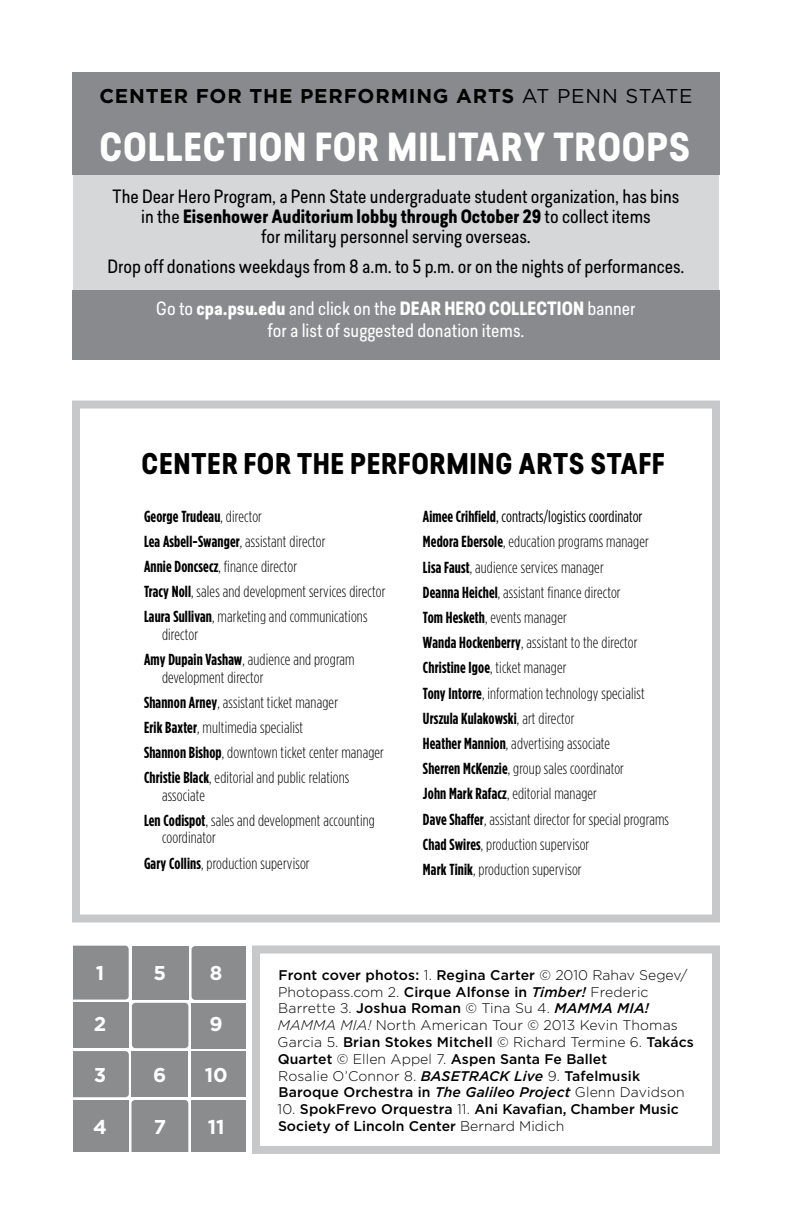
<style>
.page{position:relative;width:792px;height:1224px;background:#fff}
.page>*{position:absolute;margin:0;border:0;box-sizing:border-box;transform-origin:0 0}
.t1{font:700 38px "Predige Rounded";letter-spacing:.02em;color:#fff}
.t2{font:700 28px "Predige Rounded";letter-spacing:.025em;color:#000}
.t3{font:700 20px "Gotham";letter-spacing:.04em;color:#000}
.t4{font:700 20px "Gotham";color:#fff}
.t5{font:18px/20px "Predige Rounded";color:#000;text-align:center}
.t6{font:18px/22px "Predige Rounded";color:#fff;text-align:center}
.t7{font:300 16px/25.2px "Gotham Condensed";letter-spacing:.01em;color:#000}
.t8{font:300 14px/16.8px "Gotham";letter-spacing:.01em;color:#000}
.t9{font:500 14px/16.8px "Gotham";color:#000}
.s1{font-weight:400}
.s2{font-weight:700}
.s3{font-weight:500}
.s4{font-weight:500;font-style:italic}
.s5{font-style:italic}
.s6{font-weight:300}
</style>
<div class="page">
<div style="left:72px;top:1100px;width:57px;height:54px;background:#8a8c8e"></div>
<div style="left:132px;top:1003px;width:56px;height:45px;background:#8a8c8e;border-radius:4px"></div>
<div style="left:192px;top:946px;width:62px;height:54px;background:#8a8c8e;border-radius:4px"></div>
<div style="left:66px;top:946px;width:63px;height:54px;background:#8a8c8e;border-radius:4px"></div>
<div style="left:132px;top:946px;width:56px;height:54px;background:#8a8c8e"></div>
<div style="left:70px;top:1003px;width:59px;height:45px;background:#8a8c8e"></div>
<div style="left:191px;top:1003px;width:57px;height:45px;background:#8a8c8e"></div>
<div style="left:131px;top:1052px;width:57px;height:45px;background:#8a8c8e"></div>
<div style="left:191px;top:1052px;width:57px;height:45px;background:#8a8c8e"></div>
<div style="left:131px;top:1100px;width:57px;height:59px;background:#8a8c8e;border-radius:4px"></div>
<div style="left:66px;top:1051px;width:63px;height:46px;background:#8a8c8e;border-radius:4px"></div>
<div style="left:191px;top:1100px;width:57px;height:54px;background:#8a8c8e"></div>
<div style="left:64px;top:927px;width:8px;height:231px;background:#fff"></div>
<div style="left:246px;top:932px;width:8px;height:231px;background:#fff"></div>
<div style="left:48px;top:1153px;width:231px;height:8px;background:#fff"></div>
<div style="left:252px;top:946px;width:468px;height:208px;border:8px solid #c7c8ca"></div>
<div style="left:72px;top:401px;width:648px;height:522px;border:8px solid #c7c8ca"></div>
<div style="left:73px;top:73px;width:646px;height:287px;background:#d5d7d8"></div>
<div style="left:72px;top:72px;width:648px;height:102px;background:#888a8d"></div>
<div style="left:72px;top:291px;width:648px;height:69px;background:#888a8d"></div>
<p class="t3" style="left:99px;top:83px;width:595px">CENTER FOR THE PERFORMING ARTS <span class="s1">AT PENN STATE</span></p>
<h1 class="t1" style="left:99px;top:120px;width:592px">COLLECTION FOR MILITARY TROOPS</h1>
<p class="t5" style="left:113px;top:186px;width:568px">The Dear Hero Program, a Penn State undergraduate student organization, has bins in the <span class="s2">Eisenhower Auditorium lobby through October 29</span> to collect items<br>for military personnel serving overseas.</p>
<p class="t5" style="left:108px;top:256px;width:579px">Drop off donations weekdays from 8 a.m. to 5 p.m. or on the nights of performances.</p>
<p class="t6" style="left:156px;top:297px;width:481px">Go to <span class="s2">cpa.psu.edu</span> and click on the <span class="s2">DEAR HERO COLLECTION</span> banner for a list of suggested donation items.</p>
<h2 class="t2" style="left:142px;top:443px;width:525px">Center for the Performing Arts Staff</h2>
<p class="t4" style="left:96px;top:960px;width:10px">1</p>
<p class="t4" style="left:94px;top:1011px;width:14px">2</p>
<p class="t4" style="left:94px;top:1062px;width:14px">3</p>
<p class="t4" style="left:93px;top:1113px;width:15px">4</p>
<p class="t7" style="left:144px;top:504px;width:243px"><span class="s2">George Trudeau</span>, director<br><span class="s2">Lea Asbell-Swanger</span>, assistant director<br><span class="s2">Annie Doncsecz</span>, finance director<br><span class="s2">Tracy Noll</span>, sales and development services director <span class="s2">Laura Sullivan</span>, marketing and communications</p>
<p class="t7" style="left:144px;top:622px;width:212px;text-indent:18px">director<br><span class="s2">Amy Dupain Vashaw</span>, audience and program</p>
<p class="t7" style="left:144px;top:665px;width:242px;text-indent:18px">development director<br><span class="s2">Shannon Arney</span>, assistant ticket manager<br><span class="s2">Erik Baxter</span>, multimedia specialist<br><span class="s2">Shannon Bishop</span>, downtown ticket center manager <span class="s2">Christie Black</span>, editorial and public relations</p>
<p class="t7" style="left:144px;top:782px;width:232px;text-indent:18px">associate<br><span class="s2">Len Codispot</span>, sales and development accounting</p>
<p class="t7" style="left:144px;top:825px;width:167px;text-indent:18px">coordinator<br><span class="s2">Gary Collins</span>, production supervisor</p>
<p class="t7" style="left:423px;top:504px;width:248px"><span class="s2">Aimee Crihfield</span><span class="s1">, contracts/logistics coordinator </span><span class="s2">Medora Ebersole</span>, education programs manager <span class="s2">Lisa Faust</span>, audience services manager<br><span class="s2">Deanna Heichel</span>, assistant finance director<br><span class="s2">Tom Hesketh</span>, events manager<br><span class="s2">Wanda Hockenberry</span>, assistant to the director <span class="s2">Christine Igoe</span>, ticket manager<br><span class="s2">Tony Intorre</span>, information technology specialist <span class="s2">Urszula Kulakowski</span>, art director<br><span class="s2">Heather Mannion</span>, advertising associate<br><span class="s2">Sherren McKenzie</span>, group sales coordinator<br><span class="s2">John Mark Rafacz</span>, editorial manager<br><span class="s2">Dave Shaffer</span>, assistant director for special programs <span class="s2">Chad Swires</span>, production supervisor<br><span class="s2">Mark Tinik</span>, production supervisor</p>
<p class="t4" style="left:154px;top:960px;width:14px">5</p>
<p class="t4" style="left:153px;top:1062px;width:15px">6</p>
<p class="t4" style="left:154px;top:1113px;width:14px">7</p>
<p class="t4" style="left:210px;top:960px;width:14px">8</p>
<p class="t4" style="left:210px;top:1011px;width:15px">9</p>
<p class="t4" style="left:205px;top:1062px;width:25px">10</p>
<p class="t4" style="left:208px;top:1113px;width:18px">11</p>
<p class="t8" style="left:278px;top:966px;width:418px"><span class="s3">Front cover photos:</span> 1. <span class="s3">Regina Carter</span> © 2010 Rahav Segev/ Photopass.com 2. <span class="s3">Cirque Alfonse in</span> <span class="s4">Timber!</span> Frederic Barrette 3. <span class="s3">Joshua Roman</span> © Tina Su 4. <span class="s4">MAMMA MIA!<br></span><span class="s5">MAMMA MIA!</span> N orth American Tour © 2013 Kevin Thomas Garcia 5. <span class="s3">Brian Stokes Mitchell</span> © Richard Termine 6. <span class="s3">Takács Quartet</span> © E llen Appel 7. <span class="s3">Aspen Santa Fe Ballet<br></span>Rosalie O’Connor 8. <span class="s4">BASETRACK Live</span> 9. <span class="s3">Tafelmusik Baroque Orchestra in</span> <span class="s4">The Galileo Project</span> Glenn Davidson</p>
<p class="t9" style="left:278px;top:1101px;width:403px"><span class="s6">10.</span> SpokFrevo Orquestra <span class="s6">11.</span> Ani Kavafian, Chamber Music<br>Society of Lincoln Center <span class="s6">Bernard Midich</span></p>
</div>
